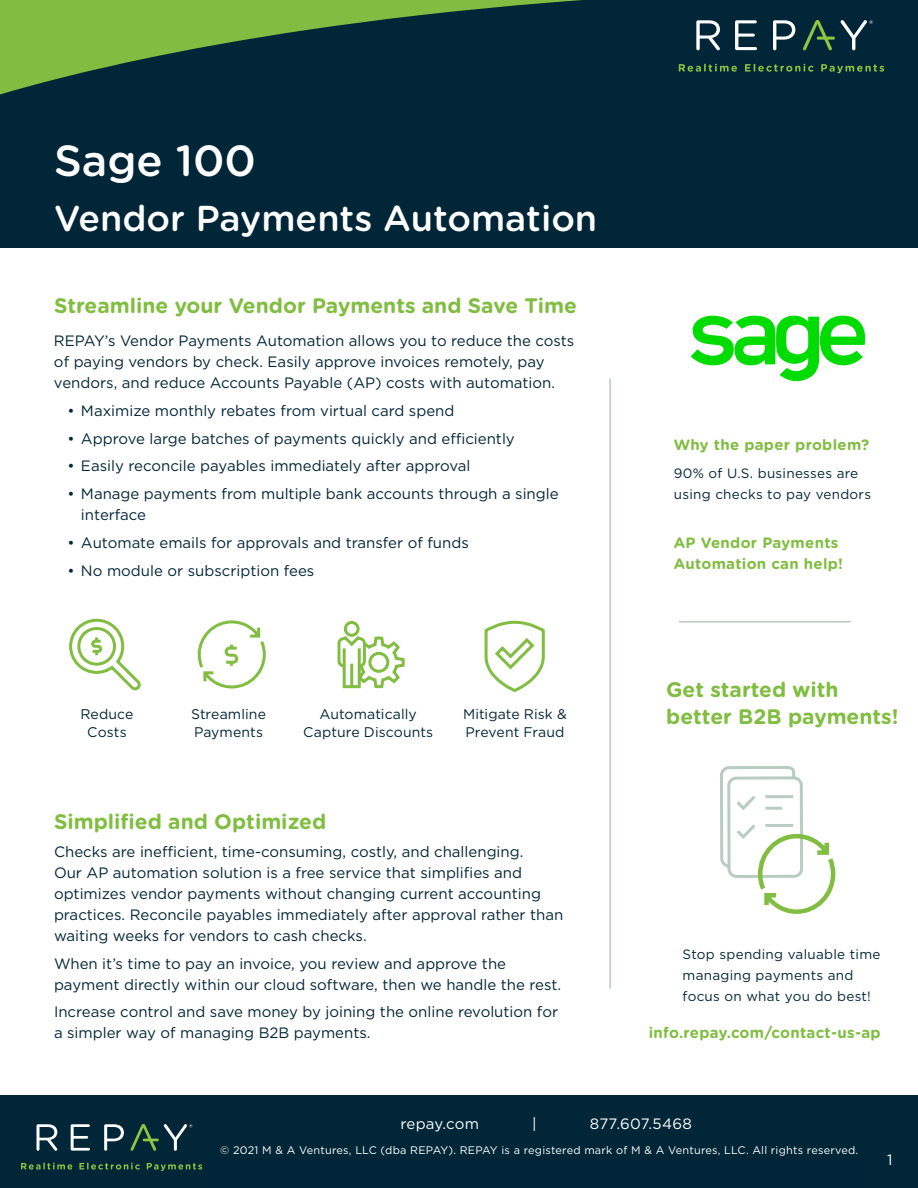
<style>
.page{position:relative;width:918px;height:1188px;background:#fff}
.page>*{position:absolute;margin:0;border:0;box-sizing:border-box;transform-origin:0 0}
.t1{font:500 43.5px "Gotham Rounded";color:#fff}
.t2{font:500 36px "Gotham Rounded";color:#fff}
.t3{font:700 21px/27px "Gotham Rounded";color:#81bd41}
.t4{font:700 15.3px "Gotham Rounded";letter-spacing:.02em;color:#81bd41}
.t5{font:15px/21px "Gotham";color:#032637}
.t6{font:700 15px/21px "Gotham Rounded";letter-spacing:.02em;color:#81bd41}
.t7{font:15px "Gotham";letter-spacing:.02em;color:#fff}
.t8{font:13.95px/18.1px "Gotham";letter-spacing:.005em;color:#032637;text-align:center}
.t9{font:13.5px/21px "Gotham";letter-spacing:.02em;color:#032637}
.t10{font:10.95px "Gotham";letter-spacing:.02em;color:#fff}
</style>
<div class="page">
<div style="left:0;top:1095px;width:918px;height:93px;background:#012638"></div>
<svg style="left:21px;top:1163px;width:51px;height:7px"></svg>
<svg style="left:79px;top:1163px;width:61px;height:7px"></svg>
<svg style="left:147px;top:1163px;width:55px;height:8px"></svg>
<svg style="left:37px;top:1124px;width:20px;height:27px"></svg>
<svg style="left:71px;top:1124px;width:19px;height:27px"></svg>
<svg style="left:104px;top:1124px;width:20px;height:27px"></svg>
<svg style="left:131px;top:1124px;width:61px;height:27px"></svg>
<div style="left:0;top:0;width:918px;height:247px;background:#012638"></div>
<svg style="left:0;top:0;width:855px;height:95px"></svg>
<svg style="left:679px;top:64px;width:58px;height:8px"></svg>
<svg style="left:745px;top:64px;width:68px;height:8px"></svg>
<svg style="left:821px;top:64px;width:63px;height:9px"></svg>
<svg style="left:696px;top:20px;width:24px;height:30px"></svg>
<svg style="left:735px;top:20px;width:22px;height:30px"></svg>
<svg style="left:773px;top:20px;width:22px;height:30px"></svg>
<svg style="left:803px;top:20px;width:29px;height:30px"></svg>
<hr style="left:817px;top:37px;width:18px;height:3px;background:#8ec640">
<svg style="left:841px;top:20px;width:32px;height:30px"></svg>
<hr style="left:609px;top:378px;width:2px;height:611px;background:#b9cbc1">
<hr style="left:679px;top:621px;width:172px;height:1px;background:#b9cbc1">
<svg style="left:484px;top:620px;width:61px;height:72px"></svg>
<svg style="left:720px;top:766px;width:116px;height:148px"></svg>
<svg style="left:69px;top:618px;width:72px;height:73px"></svg>
<svg style="left:337px;top:621px;width:68px;height:68px"></svg>
<svg style="left:197px;top:620px;width:69px;height:69px"></svg>
<svg style="left:691px;top:316px;width:175px;height:65px"></svg>
<h1 class="t1" style="left:54px;top:130px;width:204px">Sage 100</h1>
<h2 class="t2" style="left:54px;top:193px;width:545px">Vendor Payments Automation</h2>
<h3 class="t3" style="left:54px;top:292px;width:525px">Streamline your Vendor Payments and Save Time</h3>
<p class="t5" style="left:54px;top:330px;width:522px">REPAY’s Vendor Payments Automation allows you to reduce the costs of paying vendors by check. Easily approve invoices remotely, pay vendors, and reduce Accounts Payable (AP) costs with automation.</p>
<p class="t5" style="left:67px;top:400px;width:388px">• Maximize monthly rebates from virtual card spend</p>
<p class="t5" style="left:67px;top:427px;width:449px">• Approve large batches of payments quickly and efficiently</p>
<p class="t5" style="left:67px;top:455px;width:404px">• Easily reconcile payables immediately after approval</p>
<p class="t5" style="left:81px;top:483px;width:479px;text-indent:-14px">• Manage payments from multiple bank accounts through a single interface</p>
<p class="t5" style="left:67px;top:532px;width:403px">• Automate emails for approvals and transfer of funds</p>
<p class="t5" style="left:67px;top:559px;width:248px">• No module or subscription fees</p>
<p class="t8" style="left:80px;top:704px;width:55px">Reduce<br>Costs</p>
<p class="t8" style="left:303px;top:704px;width:132px">Automatically<br>Capture Discounts</p>
<p class="t8" style="left:463px;top:704px;width:105px;text-align:left">Mitigate Risk &amp;<br>Prevent Fraud</p>
<p class="t8" style="left:191px;top:704px;width:76px;text-align:left">Streamline<br>Payments</p>
<h3 class="t3" style="left:54px;top:807px;width:274px">Simplified and Optimized</h3>
<p class="t5" style="left:54px;top:841px;width:511px">Checks are inefficient, time-consuming, costly, and challenging.<br>Our AP automation solution is a free service that simplifies and optimizes vendor payments without changing current accounting practices. Reconcile payables immediately after approval rather than waiting weeks for vendors to cash checks.</p>
<p class="t5" style="left:54px;top:952px;width:509px">When it’s time to pay an invoice, you review and approve the payment directly within our cloud software, then we handle the rest.</p>
<p class="t5" style="left:54px;top:1001px;width:506px">Increase control and save money by joining the online revolution for a simpler way of managing B2B payments.</p>
<p class="t6" style="left:674px;top:434px;width:197px">Why the paper problem?</p>
<p class="t9" style="left:674px;top:463px;width:199px">90% of U.S. businesses are using checks to pay vendors</p>
<p class="t6" style="left:674px;top:532px;width:171px">AP Vendor Payments<br>Automation can help!</p>
<h3 class="t3" style="left:666px;top:676px;width:234px">Get started with better B2B payments!</h3>
<p class="t9" style="left:683px;top:944px;width:199px">Stop spending valuable time managing payments and focus on what you do best!</p>
<p class="t4" style="left:649px;top:1022px;width:234px">info.repay.com/contact-us-ap</p>
<p class="t7" style="left:400px;top:1114px;width:80px">repay.com</p>
<p class="t7" style="left:532px;top:1114px;width:6px">|</p>
<p class="t7" style="left:590px;top:1114px;width:104px">877.607.5468</p>
<p class="t10" style="left:220px;top:1143px;width:640px">© 2021 M &amp; A Ventures, LLC (dba REPAY). REPAY is a registered mark of M &amp; A Ventures, LLC. All rights reserved.</p>
<p class="t7" style="left:887px;top:1151px;width:7px">1</p>
</div>
